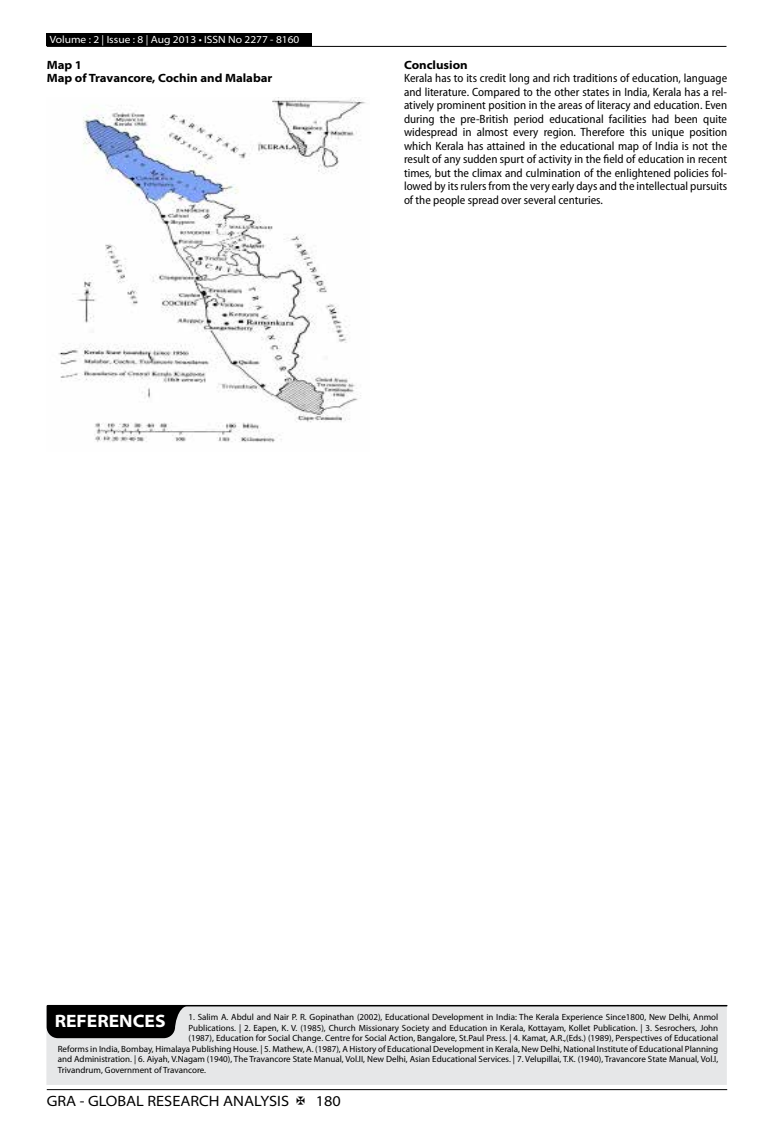
<style>
.page{position:relative;width:774px;height:1136px;background:#fff}
.page>*{position:absolute;margin:0;border:0;box-sizing:border-box;transform-origin:0 0}
.t1{font:700 semi-expanded 18px "Myriad Pro";color:#fff}
.t2{font:semi-expanded 15px "Myriad Pro";color:#000}
.t3{font:semi-condensed 12px/13.5px "Myriad Pro";color:#000;text-align:justify}
.t4{font:700 semi-expanded 12px/13.5px "Myriad Pro";color:#000}
.t5{font:semi-expanded 10.5px "Myriad Pro";color:#fff}
.t6{font:9px "Myriad Pro";color:#000}
</style>
<div class="page">
<hr style="left:47px;top:1089px;width:680px;height:1px;background:#000">
<div style="left:47px;top:33px;width:265px;height:13px;background:#000"></div>
<hr style="left:47px;top:46px;width:679px;height:1px;background:#000">
<div style="left:46px;top:1005px;width:681px;height:79px;background:#e6e7e8"></div>
<hr style="left:48px;top:1004px;width:679px;height:2px;background:#000">
<svg style="left:47px;top:1005px;width:141px;height:33px;background:#131313"></svg>
<img style="left:58px;top:99px;width:308px;height:344px">
<p class="t5" style="left:50px;top:34px;width:251px">Volume : 2 | Issue : 8 | Aug 2013 • ISSN No 2277 - 8160</p>
<h3 class="t4" style="left:47px;top:58px;width:227px">Map 1<br>Map of Travancore, Cochin and Malabar</h3>
<h3 class="t4" style="left:404px;top:58px;width:65px">Conclusion</h3>
<p class="t3" style="left:404px;top:72px;width:325px">Kerala has to its credit long and rich traditions of education, language and literature. Compared to the other states in India, Kerala has a rel&shy;atively prominent position in the areas of literacy and education. Even during the pre-British period educational facilities had been quite widespread in almost every region. Therefore this unique position which Kerala has attained in the educational map of India is not the result of any sudden spurt of activity in the field of education in recent times, but the climax and culmination of the enlightened policies fol&shy;lowed by its rulers from the very early days and the intellectual pursuits of the people spread over several centuries.</p>
<h1 class="t1" style="left:55px;top:1010px;width:112px">REFERENCES</h1>
<p class="t6" style="left:188px;top:1012px;width:531px">1. Salim A. Abdul and Nair P. R. Gopinathan (2002), Educational Development in India: The Kerala Experience Since1800, New Delhi, Anmol</p>
<p class="t6" style="left:188px;top:1022px;width:531px">Publications. | 2. Eapen, K. V. (1985), Church Missionary Society and Education in Kerala, Kottayam, Kollet Publication. | 3. Sesrochers, John</p>
<p class="t6" style="left:188px;top:1033px;width:531px">(1987), Education for Social Change. Centre for Social Action, Bangalore, St.Paul Press. | 4. Kamat, A.R.,(Eds.) (1989), Perspectives of Educational</p>
<p class="t6" style="left:58px;top:1043px;width:662px">Reforms in India, Bombay, Himalaya Publishing House. | 5. Mathew, A. (1987), A History of Educational Development in Kerala, New Delhi, National Institute of Educational Planning</p>
<p class="t6" style="left:58px;top:1054px;width:662px">and Administration. | 6. Aiyah, V.Nagam (1940), The Travancore State Manual, Vol.II, New Delhi, Asian Educational Services. | 7. Velupillai, T.K. (1940), Travancore State Manual, Vol.I,</p>
<p class="t6" style="left:58px;top:1064px;width:150px">Trivandrum, Government of Travancore.</p>
<h2 class="t2" style="left:47px;top:1092px;width:244px">GRA - GLOBAL RESEARCH ANALYSIS</h2>
<h2 class="t2" style="left:316px;top:1092px;width:27px">180</h2>
</div>
